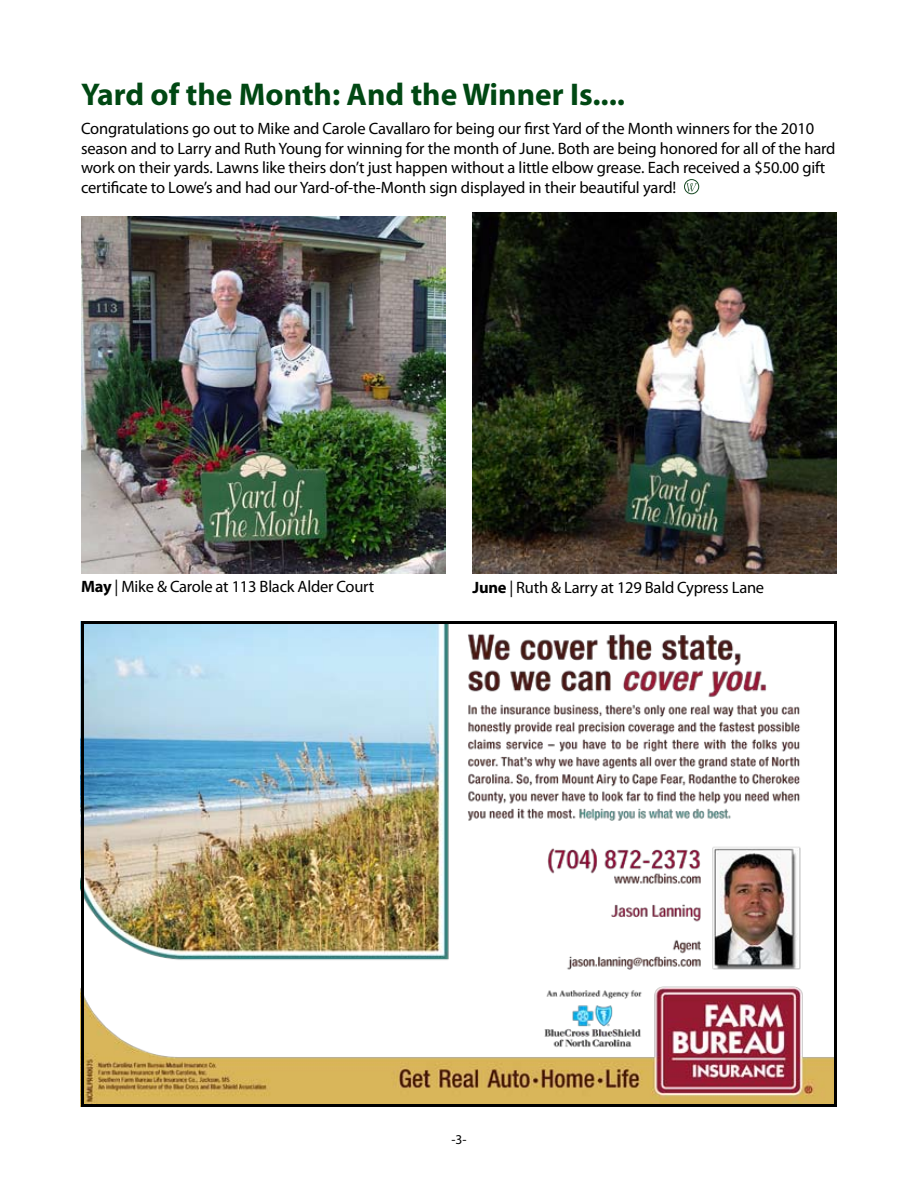
<style>
.page{position:relative;width:918px;height:1188px;background:#fff}
.page>*{position:absolute;margin:0;border:0;box-sizing:border-box;transform-origin:0 0}
.t1{font:700 31.5px "Myriad Pro";color:#004813}
.t2{font:16.5px/19.8px "Myriad Pro";letter-spacing:-.01em;color:#000}
.t3{font:13.5px "Myriad Pro";color:#000}
.s1{font-weight:700}
</style>
<div class="page">
<img style="left:85px;top:625px;width:748px;height:478px">
<div style="left:81px;top:621px;width:756px;height:486px;border:3px solid #000"></div>
<img style="left:81px;top:216px;width:365px;height:357px">
<img style="left:472px;top:213px;width:365px;height:360px">
<div style="left:684px;top:179px;width:15px;height:15px;border:1px solid #164822;border-radius:50%"></div>
<svg style="left:687px;top:183px;width:10px;height:9px"></svg>
<h1 class="t1" style="left:81px;top:73px;width:546px">Yard of the Month: And the Winner Is....</h1>
<p class="t2" style="left:81px;top:118px;width:756px">Congratulations go out to Mike and Carole Cavallaro for being our first Yard of the Month winners for the 2010 season and to Larry and Ruth Young for winning for the month of June. Both are being honored for all of the hard work on their yards. Lawns like theirs don’t just happen without a little elbow grease. Each received a $50.00 gift certificate to Lowe’s and had our Yard-of-the-Month sign displayed in their beautiful yard!</p>
<p class="t2" style="left:81px;top:577px;width:295px"><span class="s1">May</span> | Mike &amp; Carole at 113 Black Alder Court</p>
<p class="t2" style="left:472px;top:577px;width:293px"><span class="s1">June</span> | Ruth &amp; Larry at 129 Bald Cypress Lane</p>
<p class="t3" style="left:451px;top:1131px;width:17px">-3-</p>
</div>
